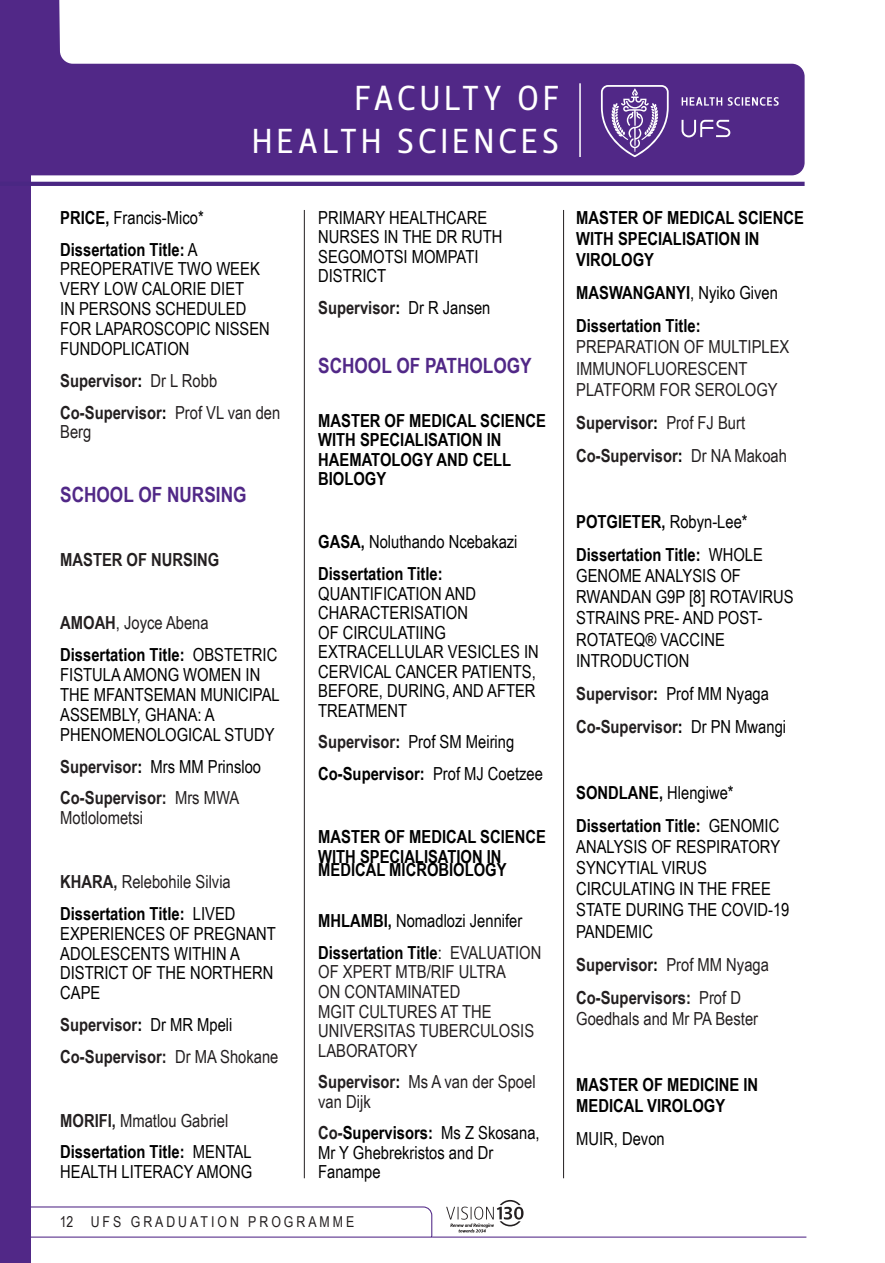
<style>
.page{position:relative;width:885px;height:1263px;background:#fff}
.page>*{position:absolute;margin:0;border:0;box-sizing:border-box;transform-origin:0 0}
.t1{font:34.5px "Leitura Sans Grot 2";letter-spacing:.115em;color:#fff}
.t2{font:700 21px "Arial Narrow";color:#512887}
.t3{font:18px/19.8px "Arial Narrow";color:#000}
.t4{font:18px/19.5px "Arial Narrow";color:#231f20}
.Heading_6{font:700 18px/19.5px "Arial Narrow";color:#000}
.t5{font:700 18px "Arial Narrow";color:#231f20}
.t6{font:15px "Arial Narrow";letter-spacing:.2em;color:#231f20}
.s1{font-weight:700}
.s2{color:#000}
.s3{font-weight:400}
.s4{font-weight:700;color:#000}
.s5{font-weight:700;color:#231f20}
.s6{font-weight:400;color:#000}
</style>
<div class="page">
<div style="left:0;top:0;width:30px;height:1263px;background:#512887"></div>
<svg style="left:30px;top:0;width:775px;height:175px;fill:#512887"></svg>
<hr style="left:579px;top:83px;width:2px;height:74px;background:#fff">
<svg style="left:681px;top:120px;width:49px;height:17px"></svg>
<svg style="left:682px;top:97px;width:97px;height:9px"></svg>
<svg style="left:601px;top:85px;width:68px;height:72px;background:#7858a1"></svg>
<hr style="left:0;top:182px;width:805px;height:4px;background:#4a2783">
<svg style="left:30px;top:1206px;width:403px;height:32px"></svg>
<hr style="left:432px;top:1236px;width:374px;height:1px;background:#512887">
<svg style="left:446px;top:1200px;width:77px;height:32px"></svg>
<hr style="left:563px;top:210px;width:1px;height:968px;background:#231f20">
<hr style="left:304px;top:210px;width:1px;height:968px;background:#231f20">
<p class="t1" style="left:355px;top:75px;width:206px">FACULTY OF</p>
<p class="t1" style="left:252px;top:118px;width:309px">HEALTH SCIENCES</p>
<p class="t3" style="left:60px;top:207px;width:145px"><span class="s1">PRICE,</span> Francis-Mico*</p>
<p class="t3" style="left:60px;top:239px;width:211px"><span class="s1">Dissertation Title:</span> A<br>PREOPERATIVE TWO WEEK<br>VERY LOW CALORIE DIET<br>IN PERSONS SCHEDULED<br>FOR LAPAROSCOPIC NISSEN<br>FUNDOPLICATION</p>
<p class="t5" style="left:60px;top:367px;width:158px">Supervisor<span class="s2">:</span> <span class="s3">Dr L Robb</span></p>
<p class="t4" style="left:60px;top:402px;width:222px"><span class="s1">Co-Supervisor</span><span class="s4">:</span> Prof VL van den<br>Berg</p>
<p class="t2" style="left:60px;top:479px;width:188px">SCHOOL OF NURSING</p>
<p class="t5" style="left:60px;top:546px;width:161px">MASTER OF NURSING</p>
<p class="t4" style="left:60px;top:613px;width:150px"><span class="s1">AMOAH</span>, Joyce Abena</p>
<p class="t3" style="left:60px;top:644px;width:221px"><span class="s1">Dissertation Title:</span> OBSTETRIC<br>FISTULA AMONG WOMEN IN<br>THE MFANTSEMAN MUNICIPAL<br>ASSEMBLY, GHANA: A<br>PHENOMENOLOGICAL STUDY</p>
<p class="t3" style="left:60px;top:755px;width:202px"><span class="s5">Supervisor</span><span class="s1">:</span> Mrs MM Prinsloo</p>
<p class="t4" style="left:60px;top:787px;width:181px"><span class="s1">Co-Supervisor:</span> Mrs MWA<br>Motlolometsi</p>
<p class="t4" style="left:60px;top:871px;width:172px"><span class="s1">KHARA,</span> Relebohile Silvia</p>
<p class="t3" style="left:60px;top:903px;width:217px"><span class="s1">Dissertation Title:</span> LIVED<br>EXPERIENCES OF PREGNANT<br>ADOLESCENTS WITHIN A<br>DISTRICT OF THE NORTHERN<br>CAPE</p>
<p class="t5" style="left:60px;top:1011px;width:174px">Supervisor<span class="s2">:</span> <span class="s6">Dr MR Mpeli</span></p>
<p class="t5" style="left:60px;top:1043px;width:220px">Co-Supervisor: <span class="s3">Dr MA Shokane</span></p>
<p class="t4" style="left:60px;top:1109px;width:170px"><span class="s1">MORIFI,</span> Mmatlou Gabriel</p>
<p class="t3" style="left:60px;top:1141px;width:194px"><span class="s1">Dissertation Title:</span> MENTAL<br>HEALTH LITERACY AMONG</p>
<p class="t3" style="left:318px;top:207px;width:186px">PRIMARY HEALTHCARE<br>NURSES IN THE DR RUTH<br>SEGOMOTSI MOMPATI<br>DISTRICT</p>
<p class="t5" style="left:318px;top:294px;width:174px">Supervisor<span class="s2">:</span> <span class="s6">Dr R Jansen</span></p>
<p class="t2" style="left:318px;top:349px;width:215px">SCHOOL OF PATHOLOGY</p>
<p class="Heading_6" style="left:318px;top:410px;width:229px">MASTER OF MEDICAL SCIENCE<br>WITH SPECIALISATION IN<br>HAEMATOLOGY AND CELL<br>BIOLOGY</p>
<p class="t3" style="left:318px;top:531px;width:201px"><span class="s1">GASA,</span> Noluthando Ncebakazi</p>
<p class="t3" style="left:318px;top:563px;width:222px"><span class="s1">Dissertation Title:<br></span>QUANTIFICATION AND<br>CHARACTERISATION<br>OF CIRCULATIING<br>EXTRACELLULAR VESICLES IN<br>CERVICAL CANCER PATIENTS,<br>BEFORE, DURING, AND AFTER<br>TREATMENT</p>
<p class="t3" style="left:318px;top:731px;width:198px"><span class="s5">Supervisor</span><span class="s1">:</span> Prof SM Meiring</p>
<p class="Heading_6" style="left:318px;top:763px;width:226px">Co-Supervisor: <span class="s3">Prof MJ Coetzee</span></p>
<p class="Heading_6" style="left:318px;top:826px;width:229px">MASTER OF MEDICAL SCIENCE<br>WITH SPECIALISATION IN</p>
<p class="Heading_6" style="left:318px;top:859px;width:190px">MEDICAL MICROBIOLOGY</p>
<p class="t3" style="left:318px;top:910px;width:206px"><span class="s1">MHLAMBI,</span> Nomadlozi Jennifer</p>
<p class="t4" style="left:318px;top:942px;width:225px"><span class="s4">Dissertation Title</span><span class="s2">:</span> EVALUATION<br>OF XPERT MTB/RIF ULTRA<br>ON CONTAMINATED<br>MGIT CULTURES AT THE<br>UNIVERSITAS TUBERCULOSIS<br>LABORATORY</p>
<p class="t4" style="left:318px;top:1071px;width:219px"><span class="s1">Supervisor</span><span class="s4">:</span> Ms A van der Spoel van Dijk</p>
<p class="t3" style="left:318px;top:1122px;width:223px"><span class="s5">Co-</span><span class="s1">Supervisors:</span> Ms Z Skosana,<br>Mr Y Ghebrekristos and Dr<br>Fanampe</p>
<p class="t6" style="left:60px;top:1210px;width:15px">12</p>
<p class="t6" style="left:91px;top:1210px;width:265px">UFS GRADUATION PROGRAMME</p>
<p class="Heading_6" style="left:576px;top:206px;width:229px;line-height:21.1px">MASTER OF MEDICAL SCIENCE<br>WITH SPECIALISATION IN<br>VIROLOGY</p>
<p class="Heading_6" style="left:576px;top:282px;width:203px">MASWANGANYI<span class="s3">, Nyiko Given</span></p>
<p class="t4" style="left:576px;top:315px;width:215px;line-height:21.1px"><span class="s4">Dissertation Title:<br></span>PREPARATION OF MULTIPLEX<br>IMMUNOFLUORESCENT<br>PLATFORM FOR SEROLOGY</p>
<p class="t5" style="left:576px;top:409px;width:170px">Supervisor<span class="s2">:</span> <span class="s3">Prof FJ Burt</span></p>
<p class="t5" style="left:576px;top:442px;width:212px">Co-Supervisor<span class="s2">:</span> <span class="s3">Dr NA Makoah</span></p>
<p class="Heading_6" style="left:576px;top:511px;width:173px">POTGIETER, <span class="s3">Robyn-Lee*</span></p>
<p class="t3" style="left:576px;top:543px;width:219px;line-height:21.1px"><span class="s1">Dissertation Title:</span> WHOLE<br>GENOME ANALYSIS OF<br>RWANDAN G9P [8] ROTAVIRUS<br>STRAINS PRE- AND POST-<br>ROTATEQ® VACCINE<br>INTRODUCTION</p>
<p class="t3" style="left:576px;top:683px;width:194px"><span class="s5">Supervisor</span><span class="s1">:</span> Prof MM Nyaga</p>
<p class="t5" style="left:576px;top:713px;width:211px">Co-Supervisor<span class="s2">:</span> <span class="s6">Dr PN Mwangi</span></p>
<p class="Heading_6" style="left:576px;top:782px;width:159px">SONDLANE, <span class="s3">Hlengiwe*</span></p>
<p class="t3" style="left:576px;top:814px;width:215px;line-height:21.1px"><span class="s1">Dissertation Title:</span> GENOMIC<br>ANALYSIS OF RESPIRATORY<br>SYNCYTIAL VIRUS<br>CIRCULATING IN THE FREE<br>STATE DURING THE COVID-19<br>PANDEMIC</p>
<p class="t4" style="left:576px;top:954px;width:194px"><span class="s1">Supervisor</span><span class="s4">:</span> Prof MM Nyaga</p>
<p class="t4" style="left:576px;top:986px;width:183px;line-height:21.1px"><span class="s1">Co-Supervisors:</span> Prof D<br>Goedhals and Mr PA Bester</p>
<p class="Heading_6" style="left:576px;top:1073px;width:184px;line-height:21.1px">MASTER OF MEDICINE IN<br>MEDICAL VIROLOGY</p>
<p class="t3" style="left:576px;top:1128px;width:90px">MUIR, Devon</p>
</div>
